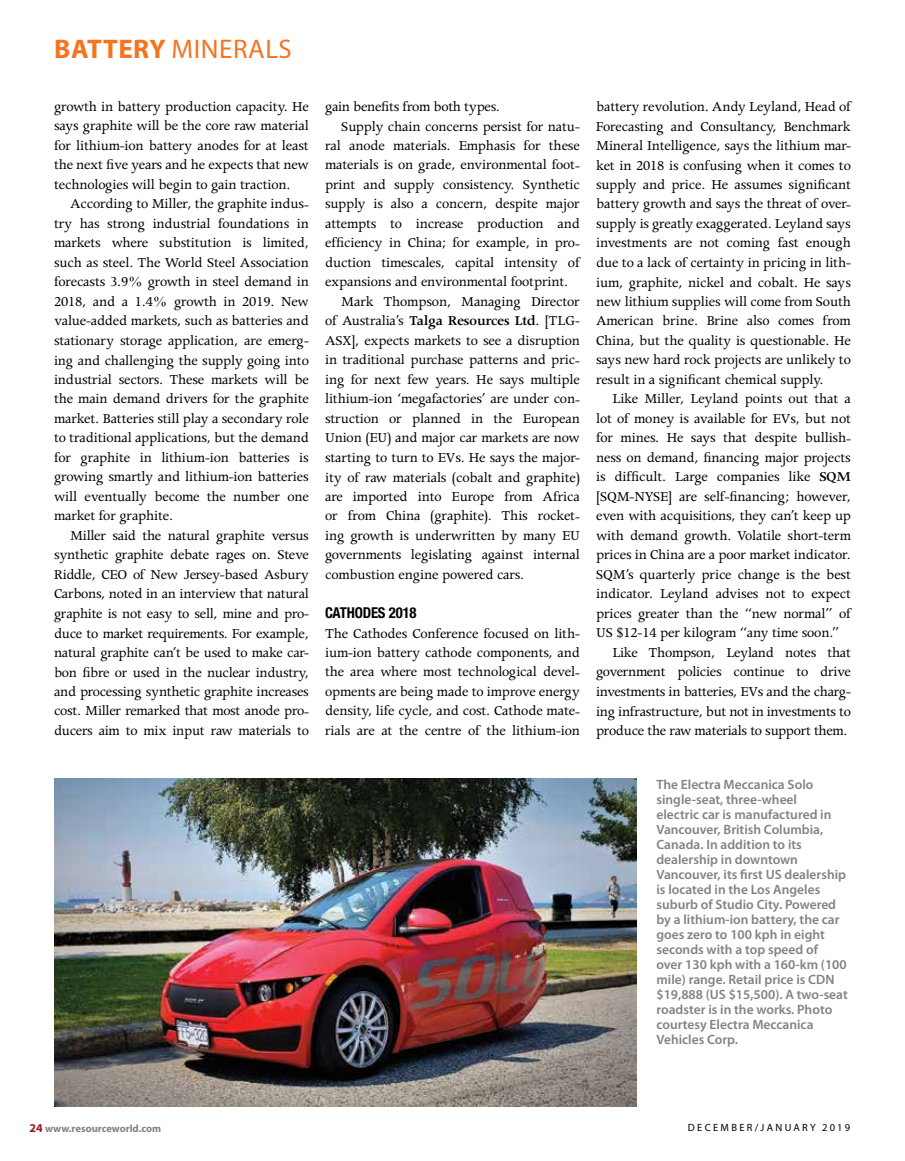
<style>
.page{position:relative;width:905px;height:1161px;background:#fff}
.page>*{position:absolute;margin:0;border:0;box-sizing:border-box;transform-origin:0 0}
.t1{font:27px "Myriad Pro";letter-spacing:.02em;color:#f47521}
.t2{font:15.3px/19.5px "Apollo";letter-spacing:-.01em;color:#000;text-align:justify}
.t3{font:700 condensed 15px "Helvetica Neue";letter-spacing:-.01em;color:#000}
.t4{font:600 13.5px/15px "Myriad Pro";color:#808285}
.t5{font:700 10.5px "Myriad Pro";color:#808285}
.t6{font:10.5px "Myriad Pro";letter-spacing:.22em;color:#000}
.s1{font-weight:700}
.s2{font-weight:600}
.s3{font-size:12px;color:#981b1e}
</style>
<div class="page">
<img style="left:54px;top:779px;width:582px;height:328px">
<h1 class="t1" style="left:54px;top:32px;width:239px"><span class="s1">BATTERY</span> MINERALS</h1>
<p class="t2" style="left:54px;top:97px;width:256px">growth in battery production capacity. He says graphite will be the core raw material for lithium-ion battery anodes for at least the next five years and he expects that new technologies will begin to gain traction.</p>
<p class="t2" style="left:54px;top:195px;width:256px;text-indent:16px">According to Miller, the graphite indus&shy;try has strong industrial foundations in markets where substitution is limited, such as steel. The World Steel Association forecasts 3.9% growth in steel demand in 2018, and a 1.4% growth in 2019. New value-added markets, such as batteries and stationary storage application, are emerg&shy;ing and challenging the supply going into industrial sectors. These markets will be the main demand drivers for the graphite market. Batteries still play a secondary role to traditional applications, but the demand for graphite in lithium-ion batteries is growing smartly and lithium-ion batteries will eventually become the number one market for graphite.</p>
<p class="t2" style="left:54px;top:526px;width:256px;text-indent:16px">Miller said the natural graphite versus synthetic graphite debate rages on. Steve Riddle, CEO of New Jersey-based Asbury Carbons, noted in an interview that natural graphite is not easy to sell, mine and pro&shy;duce to market requirements. For example, natural graphite can’t be used to make car&shy;bon fibre or used in the nuclear industry, and processing synthetic graphite increases cost. Miller remarked that most anode pro&shy;ducers aim to mix input raw materials to</p>
<p class="t2" style="left:325px;top:97px;width:176px">gain benefits from both types.</p>
<p class="t2" style="left:341px;top:117px;width:240px">Supply chain concerns persist for natu-</p>
<p class="t2" style="left:325px;top:136px;width:256px">ral anode materials. Emphasis for these</p>
<p class="t2" style="left:325px;top:156px;width:256px">materials is on grade, environmental foot-</p>
<p class="t2" style="left:325px;top:175px;width:256px">print and supply consistency. Synthetic</p>
<p class="t2" style="left:325px;top:195px;width:256px">supply is also a concern, despite major</p>
<p class="t2" style="left:325px;top:214px;width:256px">attempts to increase production and</p>
<p class="t2" style="left:325px;top:234px;width:256px">efficiency in China; for example, in pro-</p>
<p class="t2" style="left:325px;top:253px;width:256px">duction timescales, capital intensity of</p>
<p class="t2" style="left:325px;top:273px;width:245px">expansions and environmental footprint.</p>
<p class="t2" style="left:341px;top:292px;width:240px">Mark Thompson, Managing Director</p>
<p class="t2" style="left:325px;top:312px;width:256px">of Australia’s <span class="s2">Talga Resources Ltd</span>. [TLG-</p>
<p class="t2" style="left:325px;top:331px;width:256px">ASX], expects markets to see a disruption</p>
<p class="t2" style="left:325px;top:351px;width:256px">in traditional purchase patterns and pric-</p>
<p class="t2" style="left:325px;top:370px;width:256px">ing for next few years. He says multiple</p>
<p class="t2" style="left:325px;top:390px;width:256px">lithium-ion ‘megafactories’ are under con-</p>
<p class="t2" style="left:325px;top:409px;width:256px">struction or planned in the European</p>
<p class="t2" style="left:325px;top:429px;width:256px">Union (EU) and major car markets are now</p>
<p class="t2" style="left:325px;top:448px;width:256px">starting to turn to EVs. He says the major-</p>
<p class="t2" style="left:325px;top:468px;width:256px">ity of raw materials (cobalt and graphite)</p>
<p class="t2" style="left:325px;top:487px;width:256px">are imported into Europe from Africa</p>
<p class="t2" style="left:325px;top:507px;width:256px">or from China (graphite). This rocket-</p>
<p class="t2" style="left:325px;top:526px;width:256px">ing growth is underwritten by many EU</p>
<p class="t2" style="left:325px;top:546px;width:256px">governments legislating against internal</p>
<p class="t2" style="left:325px;top:565px;width:200px">combustion engine powered cars.</p>
<p class="t3" style="left:325px;top:604px;width:93px">CATHODES 2018</p>
<p class="t2" style="left:325px;top:624px;width:256px">The Cathodes Conference focused on lith&shy;ium-ion battery cathode components, and the area where most technological devel&shy;opments are being made to improve energy density, life cycle, and cost. Cathode mate&shy;rials are at the centre of the lithium-ion</p>
<p class="t2" style="left:596px;top:97px;width:256px">battery revolution. Andy Leyland, Head of Forecasting and Consultancy, Benchmark Mineral Intelligence, says the lithium mar&shy;ket in 2018 is confusing when it comes to supply and price. He assumes significant battery growth and says the threat of over&shy;supply is greatly exaggerated. Leyland says investments are not coming fast enough due to a lack of certainty in pricing in lith&shy;ium, graphite, nickel and cobalt. He says new lithium supplies will come from South American brine. Brine also comes from China, but the quality is questionable. He says new hard rock projects are unlikely to result in a significant chemical supply.</p>
<p class="t2" style="left:612px;top:390px;width:240px">Like Miller, Leyland points out that a</p>
<p class="t2" style="left:596px;top:409px;width:256px">lot of money is available for EVs, but not</p>
<p class="t2" style="left:596px;top:429px;width:256px">for mines. He says that despite bullish-</p>
<p class="t2" style="left:596px;top:448px;width:256px">ness on demand, financing major projects</p>
<p class="t2" style="left:596px;top:468px;width:256px">is difficult. Large companies like <span class="s2">SQM</span></p>
<p class="t2" style="left:596px;top:487px;width:256px">[SQM-NYSE] are self-financing; however,</p>
<p class="t2" style="left:596px;top:507px;width:256px">even with acquisitions, they can’t keep up</p>
<p class="t2" style="left:596px;top:526px;width:256px">with demand growth. Volatile short-term</p>
<p class="t2" style="left:596px;top:546px;width:256px">prices in China are a poor market indicator.</p>
<p class="t2" style="left:596px;top:565px;width:256px">SQM’s quarterly price change is the best</p>
<p class="t2" style="left:596px;top:585px;width:256px">indicator. Leyland advises not to expect</p>
<p class="t2" style="left:596px;top:604px;width:256px">prices greater than the “new normal” of</p>
<p class="t2" style="left:596px;top:624px;width:245px">US $12-14 per kilogram “any time soon.”</p>
<p class="t2" style="left:612px;top:643px;width:240px">Like Thompson, Leyland notes that</p>
<p class="t2" style="left:596px;top:663px;width:256px">government policies continue to drive</p>
<p class="t2" style="left:596px;top:682px;width:256px">investments in batteries, EVs and the charg-</p>
<p class="t2" style="left:596px;top:702px;width:256px">ing infrastructure, but not in investments to</p>
<p class="t2" style="left:596px;top:721px;width:253px">produce the raw materials to support them.</p>
<p class="t4" style="left:656px;top:777px;width:193px">The Electra Meccanica Solo single-seat, three-wheel<br>electric car is manufactured in<br>Vancouver, British Columbia,<br>Canada. In addition to its dealership in downtown<br>Vancouver, its first US dealership is located in the Los Angeles suburb of Studio City. Powered by a lithium-ion battery, the car goes zero to 100 kph in eight seconds with a top speed of<br>over 130 kph with a 160-km (100 mile) range. Retail price is CDN $19,888 (US $15,500). A two-seat roadster is in the works. Photo courtesy Electra Meccanica<br>Vehicles Corp.</p>
<p class="t5" style="left:30px;top:1121px;width:133px"><span class="s3">24</span> www.resourceworld.com</p>
<p class="t6" style="left:688px;top:1121px;width:164px">DECEMBER/JANUARY 2019</p>
</div>
